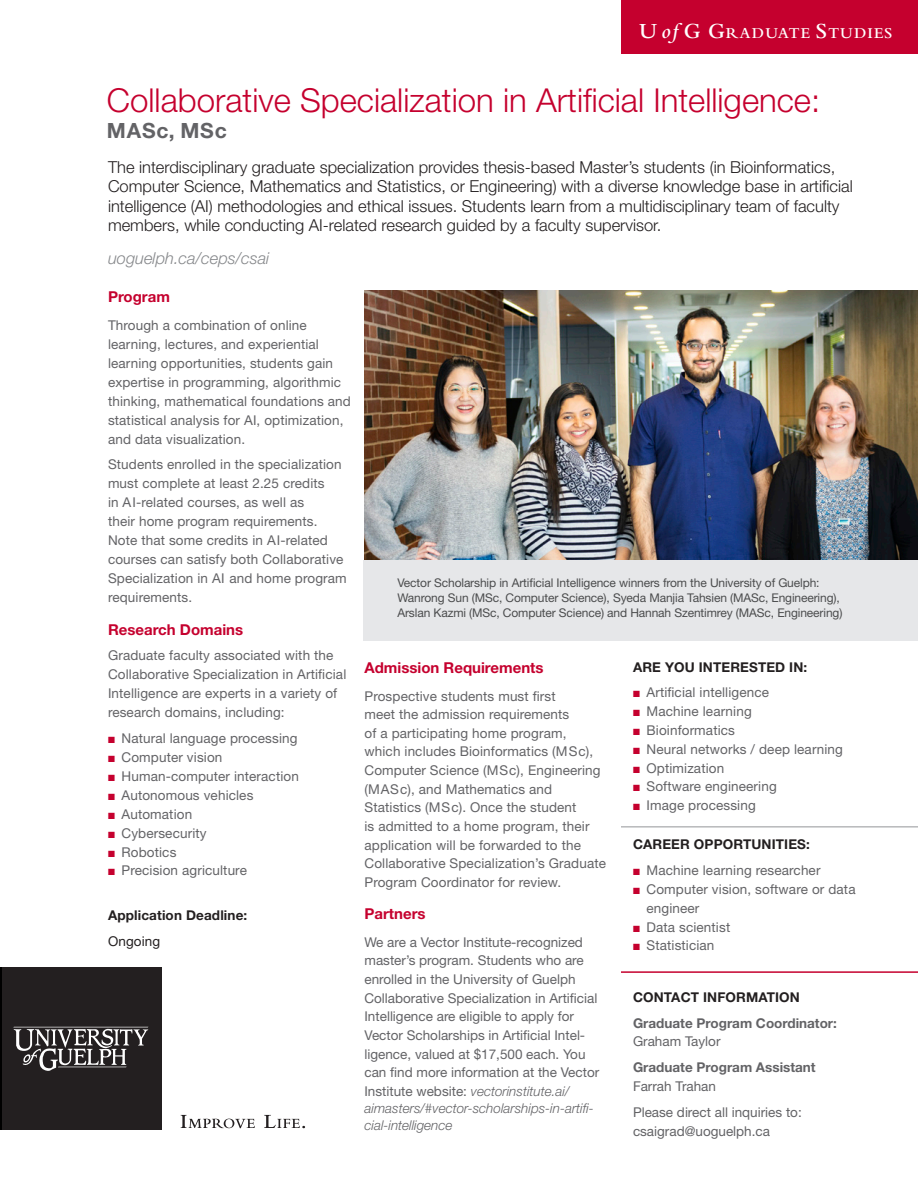
<style>
.page{position:relative;width:918px;height:1188px;background:#fff}
.page>*{position:absolute;margin:0;border:0;box-sizing:border-box;transform-origin:0 0}
.Program_Title_-_H1{font:300 33px "Helvetica Neue";color:#c5002e}
.Program_Title_-_H1-2{font:700 21px "Helvetica Neue";letter-spacing:.04em;color:#636366}
.Introduction__9pt_af{font:300 16.5px/19.5px "Helvetica Neue";color:#231f20}
.t1{font:italic 300 16.5px "Helvetica Neue";color:#87898c}
.t2{font:600 15.75px "Bembo";letter-spacing:.07em;color:#fff}
.Red_Heading_2{font:700 15px "Helvetica Neue";color:#c5002e}
.Paragraph{font:700 15px "Helvetica Neue";color:#c5002e}
.Paragraph-2{font:13.5px/18.9px "Helvetica Neue";letter-spacing:.01em;color:#636366}
.SubHeading_-_Black_H{font:700 13.5px "Helvetica Neue";letter-spacing:.01em;color:#231f20}
.t3{font:700 13.5px/18.9px "Helvetica Neue";color:#636366}
.t4{font:italic 300 13.5px/16.8px "Helvetica Neue";color:#636366}
.Subhead_1__6pt_after{font:13.5px "Helvetica Neue";letter-spacing:.01em;color:#231f20}
.t5{font:12px/15px "Helvetica Neue";letter-spacing:-.01em;color:#4b4c4d}
.s1{font-size:22.5px}
.s2{font-style:italic;font-size:22.5px}
.s3{color:#c5002e}
.s4{font-weight:300;font-style:italic}
.s5{font-weight:400}
</style>
<div class="page">
<div style="left:0;top:967px;width:162px;height:163px;background:#231f20"></div>
<svg style="left:13px;top:1027px;width:135px;height:44px"></svg>
<svg style="left:181px;top:1115px;width:74px;height:13px"></svg>
<svg style="left:264px;top:1115px;width:41px;height:13px"></svg>
<div style="left:621px;top:0;width:297px;height:54px;background:#c5002e"></div>
<hr style="left:0;top:967px;width:2px;height:163px;background:#000">
<img style="left:364px;top:290px;width:554px;height:271px">
<div style="left:364px;top:561px;width:554px;height:80px;background:#e6e7e9"></div>
<hr style="left:621px;top:971px;width:297px;height:2px;background:#c5002e">
<hr style="left:621px;top:826px;width:297px;height:1px;background:#939598">
<p class="t2" style="left:639px;top:24px;width:253px"><span class="s1">U</span> <span class="s2">of</span> <span class="s1">G G</span>RADUATE <span class="s1">S</span>TUDIES</p>
<h1 class="Program_Title_-_H1" style="left:107px;top:80px;width:715px">Collaborative Specialization in Artificial Intelligence:</h1>
<h1 class="Program_Title_-_H1-2" style="left:107px;top:117px;width:121px">MASc, MSc</h1>
<p class="Introduction__9pt_af" style="left:108px;top:157px;width:746px">The interdisciplinary graduate specialization provides thesis-based Master’s students (in Bioinformatics, Computer Science, Mathematics and Statistics, or Engineering) with a diverse knowledge base in artificial intelligence (AI) methodologies and ethical issues. Students learn from a multidisciplinary team of faculty members, while conducting AI-related research guided by a faculty supervisor.</p>
<p class="t1" style="left:108px;top:249px;width:163px">uoguelph.ca/ceps/csai</p>
<p class="Red_Heading_2" style="left:108px;top:287px;width:63px">Program</p>
<p class="Paragraph-2" style="left:108px;top:316px;width:244px">Through a combination of online learning, lectures, and experiential learning opportunities, students gain expertise in programming, algorithmic thinking, mathematical foundations and statistical analysis for AI, optimization, and data visualization.</p>
<p class="Paragraph-2" style="left:108px;top:455px;width:240px">Students enrolled in the specialization must complete at least 2.25 credits<br>in AI-related courses, as well as<br>their home program requirements.<br>Note that some credits in AI-related courses can satisfy both Collaborative Specialization in AI and home program requirements.</p>
<p class="Paragraph" style="left:108px;top:620px;width:137px">Research Domains</p>
<p class="Paragraph-2" style="left:108px;top:646px;width:240px">Graduate faculty associated with the Collaborative Specialization in Artificial Intelligence are experts in a variety of research domains, including:</p>
<p class="Paragraph-2" style="left:108px;top:728px;width:191px"><span class="s3">■</span> Natural language processing</p>
<p class="Paragraph-2" style="left:108px;top:747px;width:116px"><span class="s3">■</span> Computer vision</p>
<p class="Paragraph-2" style="left:108px;top:766px;width:192px"><span class="s3">■</span> Human-computer interaction</p>
<p class="Paragraph-2" style="left:108px;top:785px;width:147px"><span class="s3">■</span> Autonomous vehicles</p>
<p class="Paragraph-2" style="left:108px;top:804px;width:86px"><span class="s3">■</span> Automation</p>
<p class="Paragraph-2" style="left:108px;top:823px;width:100px"><span class="s3">■</span> Cybersecurity</p>
<p class="Paragraph-2" style="left:108px;top:842px;width:70px"><span class="s3">■</span> Robotics</p>
<p class="Paragraph-2" style="left:108px;top:861px;width:140px"><span class="s3">■</span> Precision agriculture</p>
<p class="SubHeading_-_Black_H" style="left:108px;top:907px;width:141px">Application Deadline:</p>
<h2 class="Subhead_1__6pt_after" style="left:108px;top:933px;width:54px">Ongoing</h2>
<p class="t5" style="left:397px;top:575px;width:447px">Vector Scholarship in Artificial Intelligence winners from the University of Guelph:<br>Wanrong Sun (MSc, Computer Science), Syeda Manjia Tahsien (MASc, Engineering),<br>Arslan Kazmi (MSc, Computer Science) and Hannah Szentimrey (MASc, Engineering)</p>
<p class="SubHeading_-_Black_H" style="left:633px;top:659px;width:176px">ARE YOU INTERESTED IN:</p>
<p class="Paragraph-2" style="left:633px;top:683px;width:138px"><span class="s3">■</span> Artificial intelligence</p>
<p class="Paragraph-2" style="left:633px;top:702px;width:120px"><span class="s3">■</span> Machine learning</p>
<p class="Paragraph-2" style="left:633px;top:721px;width:104px"><span class="s3">■</span> Bioinformatics</p>
<p class="Paragraph-2" style="left:633px;top:739px;width:212px"><span class="s3">■</span> Neural networks / deep learning</p>
<p class="Paragraph-2" style="left:633px;top:758px;width:93px"><span class="s3">■</span> Optimization</p>
<p class="Paragraph-2" style="left:633px;top:777px;width:145px"><span class="s3">■</span> Software engineering</p>
<p class="Paragraph-2" style="left:633px;top:796px;width:124px"><span class="s3">■</span> Image processing</p>
<p class="SubHeading_-_Black_H" style="left:633px;top:836px;width:178px">CAREER OPPORTUNITIES:</p>
<p class="Paragraph-2" style="left:633px;top:861px;width:189px"><span class="s3">■</span> Machine learning researcher</p>
<p class="Paragraph-2" style="left:646px;top:879px;width:211px;text-indent:-14px"><span class="s3">■</span> Computer vision, software or data engineer</p>
<p class="Paragraph-2" style="left:633px;top:917px;width:99px"><span class="s3">■</span> Data scientist</p>
<p class="Paragraph-2" style="left:633px;top:936px;width:83px"><span class="s3">■</span> Statistician</p>
<p class="Red_Heading_2" style="left:364px;top:658px;width:181px">Admission Requirements</p>
<p class="Paragraph-2" style="left:364px;top:686px;width:243px">Prospective students must first<br>meet the admission requirements<br>of a participating home program,<br>which includes Bioinformatics (MSc), Computer Science (MSc), Engineering (MASc), and Mathematics and Statistics (MSc). Once the student<br>is admitted to a home program, their application will be forwarded to the Collaborative Specialization’s Graduate Program Coordinator for review.</p>
<p class="Red_Heading_2" style="left:364px;top:905px;width:63px">Partners</p>
<p class="Paragraph-2" style="left:364px;top:933px;width:236px">We are a Vector Institute-recognized master’s program. Students who are enrolled in the University of Guelph Collaborative Specialization in Artificial Intelligence are eligible to apply for Vector Scholarships in Artificial Intel&shy;ligence, valued at $17,500 each. You can find more information at the Vector Institute website: <span class="s4">vectorinstitute.ai/</span></p>
<p class="t4" style="left:364px;top:1099px;width:231px">aimasters/#vector-scholarships-in-artifi&shy;cial-intelligence</p>
<p class="SubHeading_-_Black_H" style="left:633px;top:989px;width:168px">CONTACT INFORMATION</p>
<p class="t3" style="left:633px;top:1013px;width:206px">Graduate Program Coordinator:<br><span class="s5">Graham Taylor</span></p>
<p class="t3" style="left:633px;top:1058px;width:184px">Graduate Program Assistant</p>
<p class="Paragraph-2" style="left:633px;top:1077px;width:85px">Farrah Trahan</p>
<p class="Paragraph-2" style="left:633px;top:1102px;width:170px">Please direct all inquiries to: csaigrad@uoguelph.ca</p>
</div>
